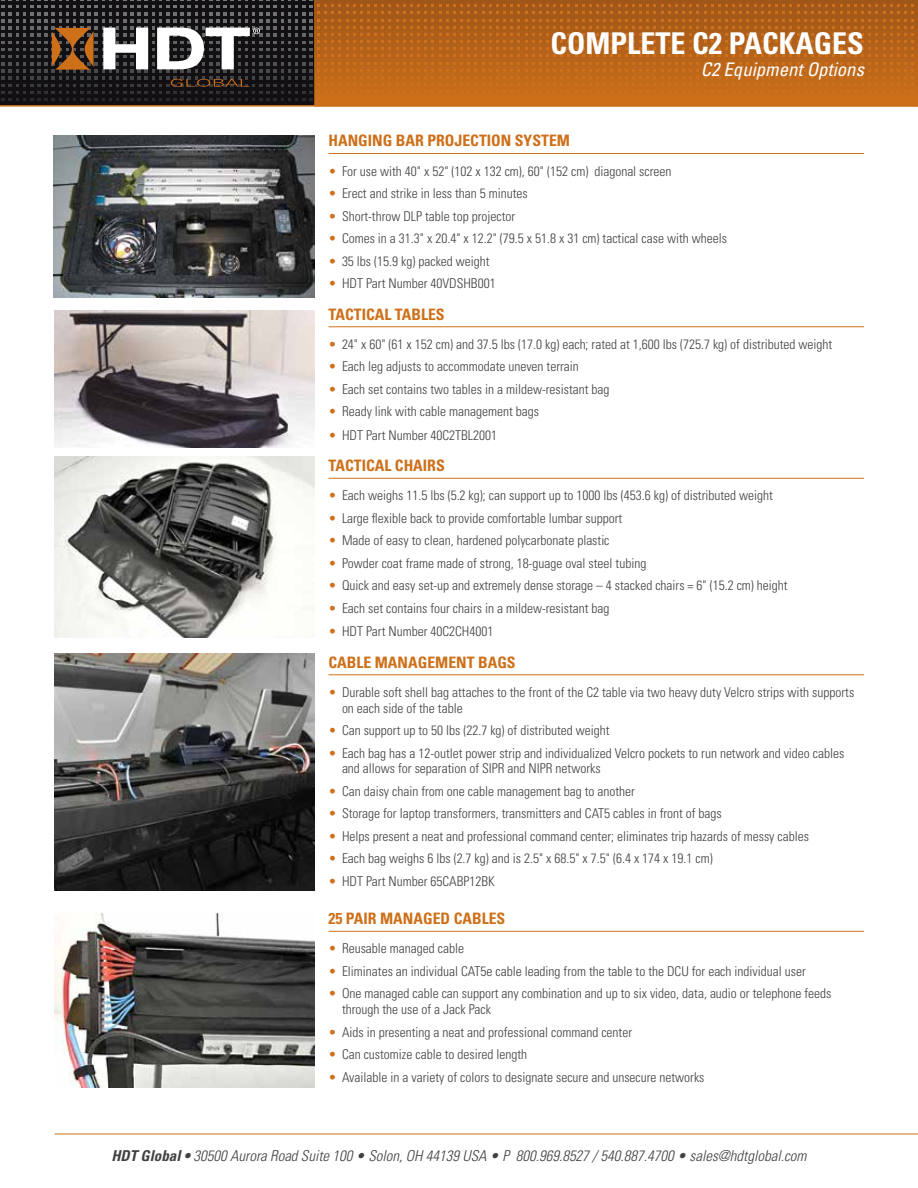
<style>
.page{position:relative;width:918px;height:1188px;background:#fff}
.page>*{position:absolute;margin:0;border:0;box-sizing:border-box;transform-origin:0 0}
.t1{font:700 condensed 30px "Univers LT Std";color:#fff}
.t2{font:italic condensed 18.75px "Univers LT Std";color:#fff}
.t3{font:700 condensed 15.75px "Univers LT Std";color:#ce7019}
.t4{font:italic 300 condensed 15px "Univers LT Std";color:#414042}
.t5{font:300 condensed 13.5px/15.8px "Univers LT Std";color:#414042}
.s1{color:#ce7019}
.s2{font-weight:700}
</style>
<div class="page">
<hr style="left:55px;top:1134px;width:863px;height:1px;background:#ce7019">
<svg style="left:2px;top:0;width:912px;height:106px;background:#8d5422"></svg>
<hr style="left:328px;top:153px;width:536px;height:1px;background:#ce7019">
<hr style="left:328px;top:326px;width:536px;height:1px;background:#ce7019">
<hr style="left:328px;top:478px;width:536px;height:1px;background:#ce7019">
<hr style="left:328px;top:674px;width:536px;height:1px;background:#ce7019">
<hr style="left:328px;top:931px;width:536px;height:1px;background:#ce7019">
<img style="left:54px;top:310px;width:260px;height:137px">
<img style="left:54px;top:457px;width:260px;height:180px">
<img style="left:54px;top:913px;width:260px;height:175px">
<img style="left:55px;top:653px;width:260px;height:237px">
<img style="left:53px;top:135px;width:262px;height:163px">
<h1 class="t1" style="left:550px;top:25px;width:315px">COMPLETE C2 PACKAGES</h1>
<h2 class="t2" style="left:701px;top:58px;width:165px">C2 Equipment Options</h2>
<p class="t3" style="left:328px;top:131px;width:243px">HANGING BAR PROJECTION SYSTEM</p>
<p class="t5" style="left:328px;top:163px;width:345px"><span class="s1">•</span> For use with 40" x 52" (102 x 132 cm), 60" (152 cm) diagonal screen</p>
<p class="t5" style="left:328px;top:186px;width:201px"><span class="s1">•</span> Erect and strike in less than 5 minutes</p>
<p class="t5" style="left:328px;top:208px;width:188px"><span class="s1">•</span> Short-throw DLP table top projector</p>
<p class="t5" style="left:328px;top:231px;width:400px"><span class="s1">•</span> Comes in a 31.3" x 20.4" x 12.2" (79.5 x 51.8 x 31 cm) tactical case with wheels</p>
<p class="t5" style="left:328px;top:253px;width:163px"><span class="s1">•</span> 35 lbs (15.9 kg) packed weight</p>
<p class="t5" style="left:328px;top:276px;width:169px"><span class="s1">•</span> HDT Part Number 40VDSHB001</p>
<p class="t3" style="left:328px;top:304px;width:118px">TACTICAL TABLES</p>
<p class="t5" style="left:328px;top:336px;width:505px"><span class="s1">•</span> 24" x 60" (61 x 152 cm) and 37.5 lbs (17.0 kg) each; rated at 1,600 lbs (725.7 kg) of distributed weight</p>
<p class="t5" style="left:328px;top:359px;width:252px"><span class="s1">•</span> Each leg adjusts to accommodate uneven terrain</p>
<p class="t5" style="left:328px;top:381px;width:283px"><span class="s1">•</span> Each set contains two tables in a mildew-resistant bag</p>
<p class="t5" style="left:328px;top:404px;width:212px"><span class="s1">•</span> Ready link with cable management bags</p>
<p class="t5" style="left:328px;top:427px;width:170px"><span class="s1">•</span> HDT Part Number 40C2TBL2001</p>
<p class="t3" style="left:328px;top:456px;width:118px">TACTICAL CHAIRS</p>
<p class="t5" style="left:328px;top:488px;width:446px"><span class="s1">•</span> Each weighs 11.5 lbs (5.2 kg); can support up to 1000 lbs (453.6 kg) of distributed weight</p>
<p class="t5" style="left:328px;top:510px;width:295px"><span class="s1">•</span> Large flexible back to provide comfortable lumbar support</p>
<p class="t5" style="left:328px;top:533px;width:283px"><span class="s1">•</span> Made of easy to clean, hardened polycarbonate plastic</p>
<p class="t5" style="left:328px;top:555px;width:319px"><span class="s1">•</span> Powder coat frame made of strong, 18-guage oval steel tubing</p>
<p class="t5" style="left:328px;top:578px;width:461px"><span class="s1">•</span> Quick and easy set-up and extremely dense storage – 4 stacked chairs = 6" (15.2 cm) height</p>
<p class="t5" style="left:328px;top:600px;width:283px"><span class="s1">•</span> Each set contains four chairs in a mildew-resistant bag</p>
<p class="t5" style="left:328px;top:624px;width:166px"><span class="s1">•</span> HDT Part Number 40C2CH4001</p>
<p class="t3" style="left:328px;top:652px;width:189px">CABLE MANAGEMENT BAGS</p>
<p class="t5" style="left:342px;top:684px;width:514px;text-indent:-14px"><span class="s1">•</span> Durable soft shell bag attaches to the front of the C2 table via two heavy duty Velcro strips with supports on each side of the table</p>
<p class="t5" style="left:328px;top:723px;width:283px"><span class="s1">•</span> Can support up to 50 lbs (22.7 kg) of distributed weight</p>
<p class="t5" style="left:342px;top:745px;width:504px;text-indent:-14px"><span class="s1">•</span> Each bag has a 12-outlet power strip and individualized Velcro pockets to run network and video cables and allows for separation of SIPR and NIPR networks</p>
<p class="t5" style="left:328px;top:783px;width:308px"><span class="s1">•</span> Can daisy chain from one cable management bag to another</p>
<p class="t5" style="left:328px;top:806px;width:395px"><span class="s1">•</span> Storage for laptop transformers, transmitters and CAT5 cables in front of bags</p>
<p class="t5" style="left:328px;top:828px;width:482px"><span class="s1">•</span> Helps present a neat and professional command center; eliminates trip hazards of messy cables</p>
<p class="t5" style="left:328px;top:851px;width:386px"><span class="s1">•</span> Each bag weighs 6 lbs (2.7 kg) and is 2.5" x 68.5" x 7.5" (6.4 x 174 x 19.1 cm)</p>
<p class="t5" style="left:328px;top:873px;width:168px"><span class="s1">•</span> HDT Part Number 65CABP12BK</p>
<p class="t3" style="left:328px;top:909px;width:178px">25 PAIR MANAGED CABLES</p>
<p class="t5" style="left:328px;top:941px;width:137px"><span class="s1">•</span> Reusable managed cable</p>
<p class="t5" style="left:328px;top:963px;width:479px"><span class="s1">•</span> Eliminates an individual CAT5e cable leading from the table to the DCU for each individual user</p>
<p class="t5" style="left:342px;top:986px;width:491px;text-indent:-14px"><span class="s1">•</span> One managed cable can support any combination and up to six video, data, audio or telephone feeds through the use of a Jack Pack</p>
<p class="t5" style="left:328px;top:1024px;width:305px"><span class="s1">•</span> Aids in presenting a neat and professional command center</p>
<p class="t5" style="left:328px;top:1047px;width:200px"><span class="s1">•</span> Can customize cable to desired length</p>
<p class="t5" style="left:328px;top:1069px;width:378px"><span class="s1">•</span> Available in a variety of colors to designate secure and unsecure networks</p>
<p class="t4" style="left:111px;top:1147px;width:697px"><span class="s2">HDT Global •</span> 30500 Aurora Road Suite 100 • Solon, OH 44139 USA • P 800.969.8527 / 540.887.4700 • sales@hdtglobal.com</p>
</div>
